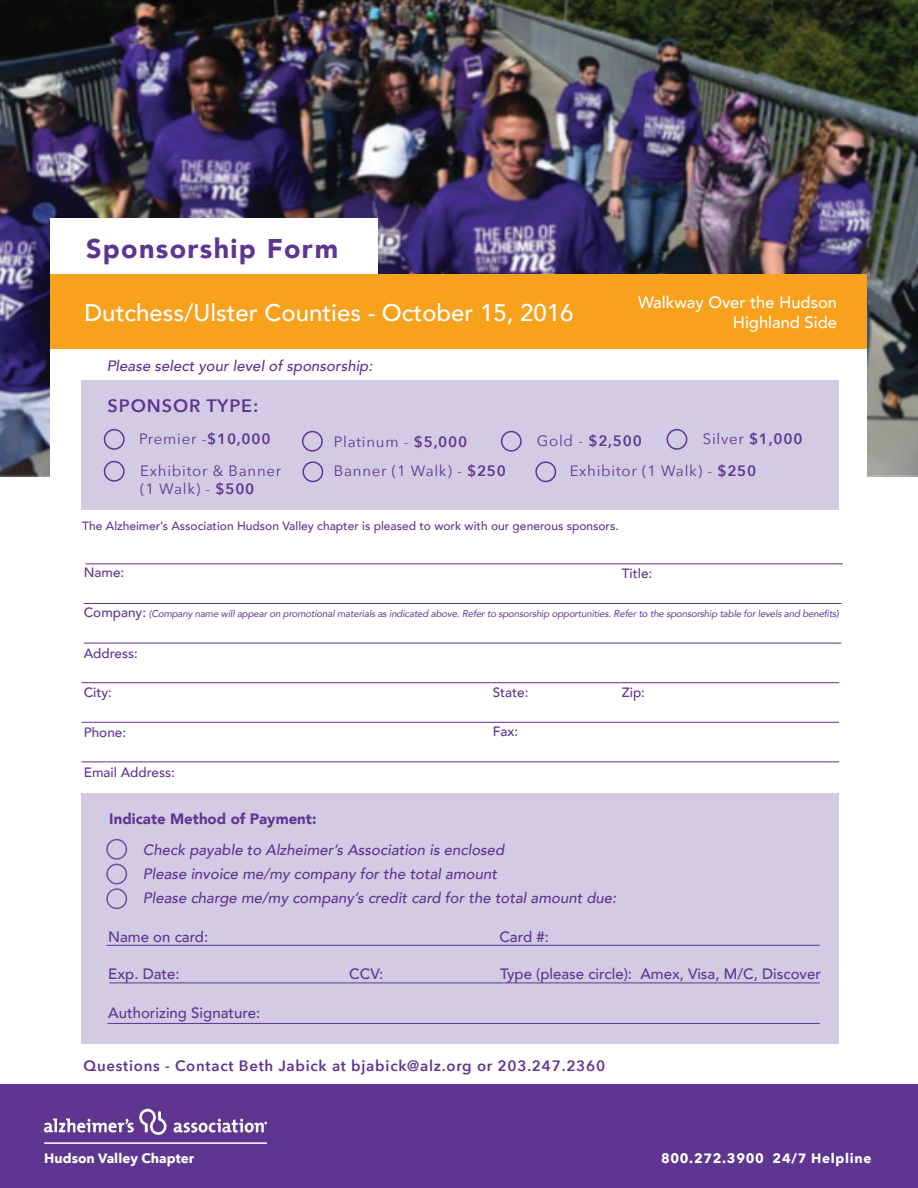
<style>
.page{position:relative;width:918px;height:1188px;background:#fff}
.page>*{position:absolute;margin:0;border:0;box-sizing:border-box;transform-origin:0 0}
.t1{font:900 27px "Avenir";letter-spacing:.05em;color:#5f3592}
.t2{font:500 24px "Avenir";color:#fff}
.t3{font:600 18px "Avenir Next";letter-spacing:.05em;color:#5f3592}
.t4{font:500 16.5px/19.5px "Avenir";color:#fff;text-align:right}
.t5{font:italic 500 15px/24px "Avenir";color:#5f3592}
.t6{font:15px/18px "Avenir Next";letter-spacing:.05em;color:#5f3592}
.t7{font:500 15px "Avenir";color:#5f3592}
.t8{font:600 15px "Avenir Next";letter-spacing:.05em;color:#5f3592}
.t9{font:900 15px "Avenir";color:#5f3592}
.t10{font:500 13.5px "Avenir";color:#5f3592}
.t11{font:700 13.5px "Avenir Next";letter-spacing:.05em;color:#fff}
.t12{font:700 13.5px "Avenir Next";color:#fff}
.t13{font:500 12px "Avenir";color:#5f3592}
.t14{font:italic 9.75px "Avenir";letter-spacing:-.015em;color:#5f3592}
.s1{font-weight:600}
.s2{font-weight:400}
.s3{font-weight:500;font-style:normal;font-size:13.5px}
</style>
<div class="page">
<div style="left:82px;top:793px;width:757px;height:251px;background:#d3cae3"></div>
<img style="left:0;top:0;width:918px;height:477px">
<div style="left:50px;top:298px;width:817px;height:195px;background:#fff"></div>
<div style="left:50px;top:218px;width:328px;height:56px;background:#fff"></div>
<div style="left:50px;top:274px;width:817px;height:75px;background:#f8a11c"></div>
<div style="left:82px;top:380px;width:757px;height:130px;background:#d3cae3"></div>
<div style="left:104px;top:429px;width:21px;height:21px;border:2px solid #5f3592;border-radius:50%"></div>
<div style="left:302px;top:431px;width:21px;height:21px;border:2px solid #5f3592;border-radius:50%"></div>
<div style="left:501px;top:431px;width:21px;height:21px;border:2px solid #5f3592;border-radius:50%"></div>
<div style="left:667px;top:429px;width:20px;height:21px;border:2px solid #5f3592;border-radius:50%"></div>
<div style="left:104px;top:461px;width:21px;height:21px;border:2px solid #5f3592;border-radius:50%"></div>
<div style="left:302px;top:461px;width:21px;height:21px;border:2px solid #5f3592;border-radius:50%"></div>
<div style="left:535px;top:461px;width:21px;height:21px;border:2px solid #5f3592;border-radius:50%"></div>
<hr style="left:85px;top:564px;width:758px;height:1px;background:#5f3592">
<hr style="left:84px;top:603px;width:757px;height:1px;background:#5f3592">
<hr style="left:84px;top:643px;width:757px;height:1px;background:#5f3592">
<hr style="left:82px;top:682px;width:757px;height:1px;background:#5f3592">
<hr style="left:82px;top:722px;width:757px;height:1px;background:#5f3592">
<hr style="left:82px;top:762px;width:757px;height:1px;background:#5f3592">
<div style="left:0;top:1084px;width:918px;height:104px;background:#5f3592"></div>
<img style="left:43px;top:1108px;width:124px;height:28px">
<img style="left:173px;top:1118px;width:94px;height:15px">
<hr style="left:44px;top:1142px;width:223px;height:2px;background:#fff">
<div style="left:106px;top:839px;width:21px;height:21px;border:2px solid #714e9d;border-radius:50%"></div>
<div style="left:106px;top:864px;width:21px;height:20px;border:2px solid #714e9d;border-radius:50%"></div>
<div style="left:106px;top:888px;width:21px;height:21px;border:2px solid #714e9d;border-radius:50%"></div>
<hr style="left:106px;top:945px;width:714px;height:1px;background:#5f3592">
<hr style="left:109px;top:983px;width:711px;height:1px;background:#5f3592">
<hr style="left:108px;top:1023px;width:712px;height:1px;background:#5f3592">
<h1 class="t1" style="left:86px;top:225px;width:254px">Sponsorship Form</h1>
<h2 class="t2" style="left:85px;top:292px;width:491px">Dutchess/Ulster Counties - October 15, 2016</h2>
<p class="t5" style="left:107px;top:354px;width:267px">Please select your level of sponsorship:</p>
<p class="t4" style="left:638px;top:292px;width:200px">Walkway Over the Hudson<br>Highland Side</p>
<p class="t3" style="left:108px;top:390px;width:153px">SPONSOR TYPE:</p>
<p class="t6" style="left:139px;top:430px;width:133px">Premier -<span class="s1">$10,000</span></p>
<p class="t6" style="left:334px;top:432px;width:135px">Platinum - <span class="s1">$5,000</span></p>
<p class="t8" style="left:537px;top:428px;width:107px"><span class="s2">Gold -</span> $2,500</p>
<p class="t6" style="left:703px;top:430px;width:101px">Silver <span class="s1">$1,000</span></p>
<p class="t6" style="left:140px;top:461px;width:143px">Exhibitor &amp; Banner (1 Walk) - <span class="s1">$500</span></p>
<p class="t6" style="left:334px;top:462px;width:174px">Banner (1 Walk) - <span class="s1">$250</span></p>
<p class="t6" style="left:570px;top:461px;width:188px">Exhibitor (1 Walk) - <span class="s1">$250</span></p>
<p class="t13" style="left:82px;top:515px;width:538px">The Alzheimer’s Association Hudson Valley chapter is pleased to work with our generous sponsors.</p>
<p class="t10" style="left:84px;top:561px;width:42px">Name:</p>
<p class="t14" style="left:84px;top:608px;width:757px"><span class="s3">Company:</span> (Company name will appear on promotional materials as indicated above. Refer to sponsorship opportunities. Refer to the sponsorship table for levels and benefits)</p>
<p class="t10" style="left:622px;top:561px;width:32px">Title:</p>
<p class="t10" style="left:84px;top:642px;width:55px">Address:</p>
<p class="t10" style="left:84px;top:681px;width:30px">City:</p>
<p class="t10" style="left:493px;top:680px;width:37px">State:</p>
<p class="t10" style="left:622px;top:680px;width:25px">Zip:</p>
<p class="t10" style="left:84px;top:721px;width:44px">Phone:</p>
<p class="t10" style="left:493px;top:720px;width:27px">Fax:</p>
<p class="t10" style="left:84px;top:760px;width:92px">Email Address:</p>
<p class="t9" style="left:109px;top:805px;width:209px">Indicate Method of Payment:</p>
<p class="t5" style="left:143px;top:838px;width:475px">Check payable to Alzheimer’s Association is enclosed<br>Please invoice me/my company for the total amount<br>Please charge me/my company’s credit card for the total amount due:</p>
<p class="t7" style="left:108px;top:924px;width:102px">Name on card:</p>
<p class="t7" style="left:499px;top:924px;width:51px">Card #:</p>
<p class="t7" style="left:108px;top:961px;width:73px">Exp. Date:</p>
<p class="t7" style="left:349px;top:961px;width:36px">CCV:</p>
<p class="t7" style="left:500px;top:961px;width:322px">Type (please circle): Amex, Visa, M/C, Discover</p>
<p class="t7" style="left:108px;top:1000px;width:153px">Authorizing Signature:</p>
<p class="t8" style="left:84px;top:1053px;width:523px">Questions - Contact Beth Jabick at bjabick@alz.org or 203.247.2360</p>
<p class="t12" style="left:44px;top:1146px;width:151px">Hudson Valley Chapter</p>
<p class="t11" style="left:661px;top:1147px;width:212px">800.272.3900 24/7 Helpline</p>
</div>
